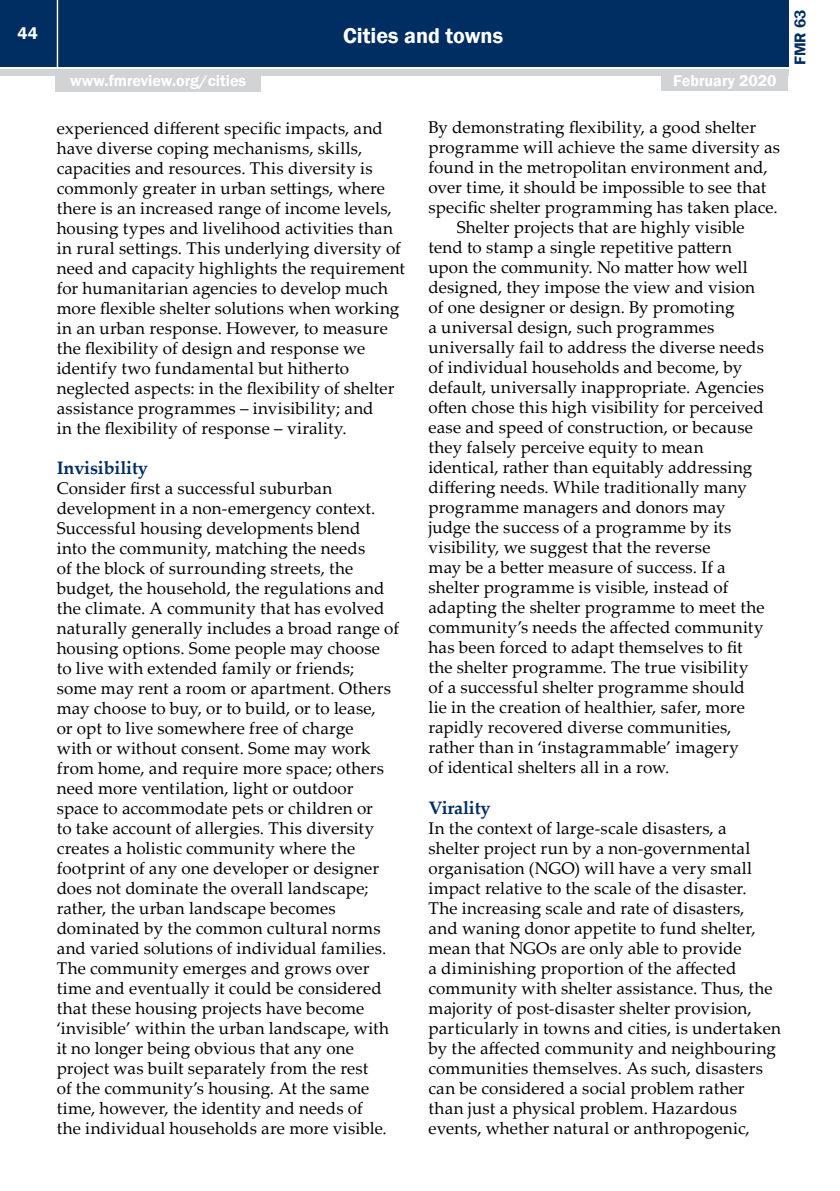
<style>
.page{position:relative;width:840px;height:1191px;background:#fff}
.page>*{position:absolute;margin:0;border:0;box-sizing:border-box;transform-origin:0 0}
.t1{font:600 22px "Franklin Gothic";color:#fff}
.t2{font:700 18px "Palatino Linotype";letter-spacing:-.01em;color:#002d62}
.t3{font:17px/20px "Palatino Linotype";letter-spacing:.01em;color:#000}
.t4{font:600 17px "Franklin Gothic";color:#fff}
.t5{font:600 16px "Franklin Gothic";color:#fff}
.t6{font:600 16px "Franklin Gothic";color:#002d62}
</style>
<div class="page">
<div style="left:0;top:0;width:787px;height:66px;background:#002d62"></div>
<div style="left:0;top:69px;width:787px;height:6px;background:#d1d3d4"></div>
<hr style="left:57px;top:0;width:1px;height:67px;background:#fff">
<div style="left:661px;top:73px;width:126px;height:18px;background:#d1d3d4"></div>
<div style="left:55px;top:74px;width:206px;height:18px;background:#d1d3d4"></div>
<p class="t4" style="left:18px;top:23px;width:22px">44</p>
<p class="t1" style="left:343px;top:22px;width:161px">Cities and towns</p>
<p class="t5" style="left:70px;top:71px;width:177px">www.fmreview.org/cities</p>
<p class="t5" style="left:673px;top:71px;width:105px">February 2020</p>
<p class="t3" style="left:57px;top:117px;width:350px">experienced different specific impacts, and have diverse coping mechanisms, skills, capacities and resources. This diversity is commonly greater in urban settings, where there is an increased range of income levels, housing types and livelihood activities than in rural settings. This underlying diversity of need and capacity highlights the requirement for humanitarian agencies to develop much more flexible shelter solutions when working in an urban response. However, to measure the flexibility of design and response we identify two fundamental but hitherto neglected aspects: in the flexibility of shelter assistance programmes – invisibility; and<br>in the flexibility of response – virality.</p>
<p class="t2" style="left:57px;top:455px;width:92px">Invisibility</p>
<p class="t3" style="left:57px;top:477px;width:344px">Consider first a successful suburban development in a non-emergency context.<br>Successful housing developments blend<br>into the community, matching the needs<br>of the block of surrounding streets, the budget, the household, the regulations and the climate. A community that has evolved naturally generally includes a broad range of housing options. Some people may choose<br>to live with extended family or friends;<br>some may rent a room or apartment. Others may choose to buy, or to build, or to lease,<br>or opt to live somewhere free of charge<br>with or without consent. Some may work from home, and require more space; others need more ventilation, light or outdoor space to accommodate pets or children or<br>to take account of allergies. This diversity creates a holistic community where the footprint of any one developer or designer does not dominate the overall landscape; rather, the urban landscape becomes dominated by the common cultural norms and varied solutions of individual families.<br>The community emerges and grows over time and eventually it could be considered that these housing projects have become ‘invisible’ within the urban landscape, with it no longer being obvious that any one project was built separately from the rest<br>of the community’s housing. At the same time, however, the identity and needs of<br>the individual households are more visible.</p>
<p class="t3" style="left:428px;top:117px;width:329px">By demonstrating flexibility, a good shelter</p>
<p class="t3" style="left:428px;top:137px;width:353px">programme will achieve the same diversity as</p>
<p class="t3" style="left:428px;top:157px;width:340px">found in the metropolitan environment and,</p>
<p class="t3" style="left:428px;top:177px;width:339px">over time, it should be impossible to see that</p>
<p class="t3" style="left:428px;top:197px;width:350px">specific shelter programming has taken place.</p>
<p class="t3" style="left:456px;top:217px;width:289px">Shelter projects that are highly visible</p>
<p class="t3" style="left:428px;top:237px;width:305px">tend to stamp a single repetitive pattern</p>
<p class="t3" style="left:428px;top:257px;width:320px">upon the community. No matter how well</p>
<p class="t3" style="left:428px;top:277px;width:328px">designed, they impose the view and vision</p>
<p class="t3" style="left:428px;top:297px;width:307px">of one designer or design. By promoting</p>
<p class="t3" style="left:428px;top:317px;width:287px">a universal design, such programmes</p>
<p class="t3" style="left:428px;top:337px;width:337px">universally fail to address the diverse needs</p>
<p class="t3" style="left:428px;top:357px;width:315px">of individual households and become, by</p>
<p class="t3" style="left:428px;top:377px;width:337px">default, universally inappropriate. Agencies</p>
<p class="t3" style="left:428px;top:397px;width:337px">often chose this high visibility for perceived</p>
<p class="t3" style="left:428px;top:417px;width:326px">ease and speed of construction, or because</p>
<p class="t3" style="left:428px;top:437px;width:276px">they falsely perceive equity to mean</p>
<p class="t3" style="left:428px;top:457px;width:325px">identical, rather than equitably addressing</p>
<p class="t3" style="left:428px;top:477px;width:320px">differing needs. While traditionally many</p>
<p class="t3" style="left:428px;top:497px;width:298px">programme managers and donors may</p>
<p class="t3" style="left:428px;top:517px;width:304px">judge the success of a programme by its</p>
<p class="t3" style="left:428px;top:537px;width:283px">visibility, we suggest that the reverse</p>
<p class="t3" style="left:428px;top:557px;width:298px">may be a better measure of success. If a</p>
<p class="t3" style="left:428px;top:577px;width:301px">shelter programme is visible, instead of</p>
<p class="t3" style="left:428px;top:597px;width:337px">adapting the shelter programme to meet the</p>
<p class="t3" style="left:428px;top:617px;width:336px">community’s needs the affected community</p>
<p class="t3" style="left:428px;top:637px;width:315px">has been forced to adapt themselves to fit</p>
<p class="t3" style="left:428px;top:657px;width:321px">the shelter programme. The true visibility</p>
<p class="t3" style="left:428px;top:677px;width:318px">of a successful shelter programme should</p>
<p class="t3" style="left:428px;top:697px;width:317px">lie in the creation of healthier, safer, more</p>
<p class="t3" style="left:428px;top:717px;width:304px">rapidly recovered diverse communities,</p>
<p class="t3" style="left:428px;top:737px;width:311px">rather than in ‘instagrammable’ imagery</p>
<p class="t3" style="left:428px;top:757px;width:242px">of identical shelters all in a row.</p>
<p class="t2" style="left:428px;top:795px;width:64px">Virality</p>
<p class="t3" style="left:428px;top:817px;width:354px">In the context of large-scale disasters, a shelter project run by a non-governmental organisation (NGO) will have a very small impact relative to the scale of the disaster.<br>The increasing scale and rate of disasters,<br>and waning donor appetite to fund shelter, mean that NGOs are only able to provide<br>a diminishing proportion of the affected community with shelter assistance. Thus, the majority of post-disaster shelter provision, particularly in towns and cities, is undertaken by the affected community and neighbouring communities themselves. As such, disasters can be considered a social problem rather than just a physical problem. Hazardous events, whether natural or anthropogenic,</p>
<p class="t6" style="left:789px;top:65px;width:57px;rotate:-90deg">FMR 63</p>
</div>
